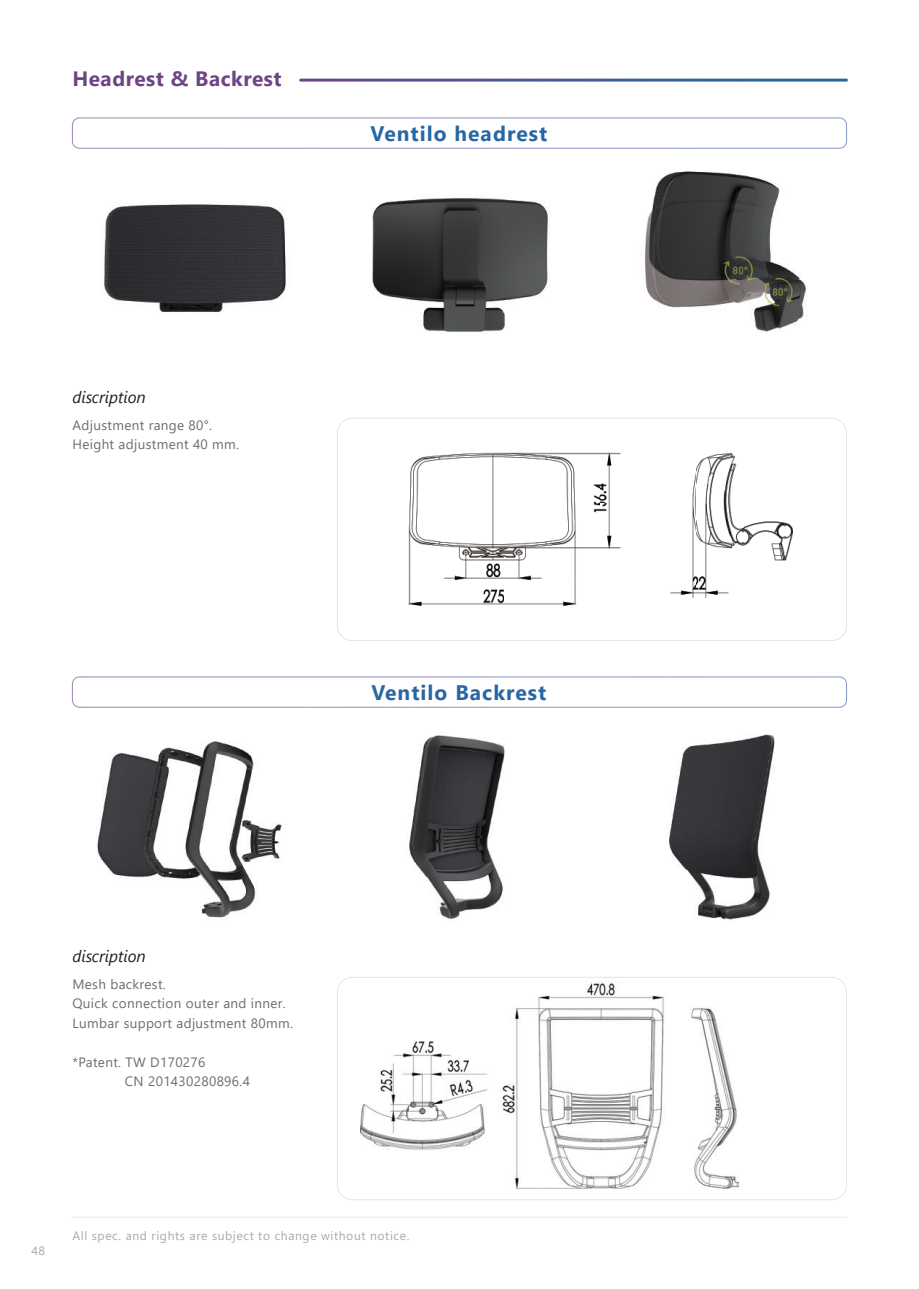
<style>
.page{position:relative;width:919px;height:1289px;background:#fff}
.page>*{position:absolute;margin:0;border:0;box-sizing:border-box;transform-origin:0 0}
.t1{font:700 21px "Segoe UI";letter-spacing:.05em;color:#2867a4}
.t2{font:700 20.7px "Segoe UI";letter-spacing:.025em;color:#6d4486}
.t3{font:italic 16.5px "Segoe UI";color:#231f20}
.t4{font:13.5px/19.5px "Segoe UI";letter-spacing:.025em;color:#6c6d70}
.t5{font:12.15px "Segoe UI";letter-spacing:.05em;color:#a8a9ad}
</style>
<div class="page">
<hr style="left:72px;top:1216px;width:775px;height:1px;background:#efeff0">
<svg style="left:72px;top:117px;width:775px;height:32px"></svg>
<svg style="left:72px;top:676px;width:775px;height:31px"></svg>
<img style="left:645px;top:171px;width:162px;height:161px">
<img style="left:669px;top:734px;width:106px;height:186px">
<img style="left:409px;top:735px;width:96px;height:184px">
<img style="left:97px;top:741px;width:185px;height:177px">
<img style="left:372px;top:198px;width:176px;height:134px">
<img style="left:104px;top:204px;width:182px;height:108px">
<svg style="left:337px;top:418px;width:509px;height:223px"></svg>
<svg style="left:337px;top:977px;width:509px;height:223px"></svg>
<img style="left:360px;top:983px;width:378px;height:205px">
<h2 class="t2" style="left:72px;top:59px;width:210px">Headrest &amp; Backrest</h2>
<h1 class="t1" style="left:370px;top:114px;width:178px">Ventilo headrest</h1>
<p class="t3" style="left:72px;top:381px;width:75px">discription</p>
<p class="t4" style="left:72px;top:414px;width:168px">Adjustment range 80°.<br>Height adjustment 40 mm.</p>
<h1 class="t1" style="left:371px;top:672px;width:176px">Ventilo Backrest</h1>
<p class="t3" style="left:72px;top:940px;width:75px">discription</p>
<p class="t4" style="left:72px;top:972px;width:222px">Mesh backrest.<br>Quick connection outer and inner.<br>Lumbar support adjustment 80mm.</p>
<p class="t4" style="left:125px;top:1050px;width:127px;text-indent:-52px">*Patent. TW D170276<br>CN 201430280896.4</p>
<p class="t5" style="left:32px;top:1239px;width:15px">48</p>
<p class="t5" style="left:72px;top:1223px;width:338px">All spec. and rights are subject to change without notice.</p>
</div>
